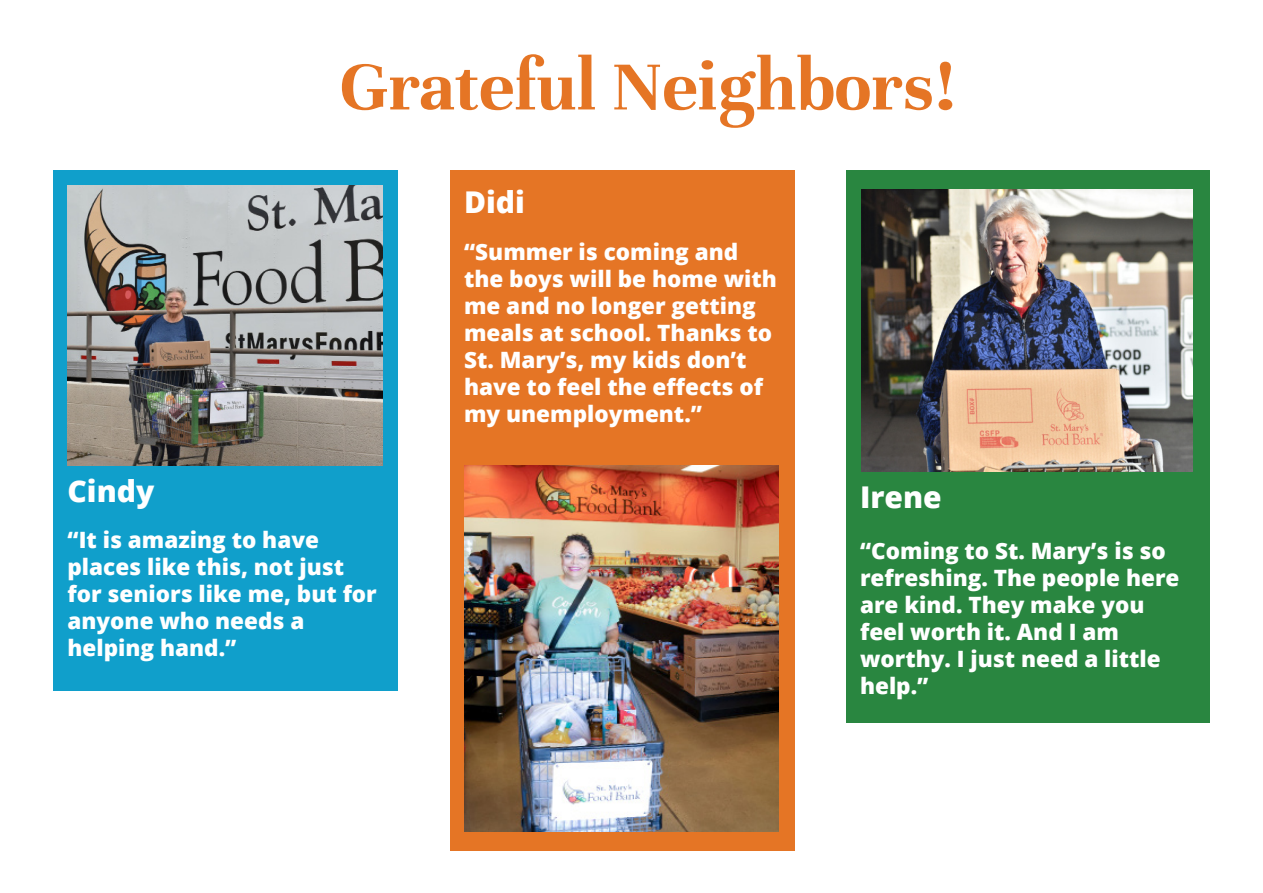
<style>
.page{position:relative;width:1263px;height:893px;background:#fff}
.page>*{position:absolute;margin:0;border:0;box-sizing:border-box;transform-origin:0 0}
._30pt_Bold_Left{font:700 75px "Unna";color:#e57525}
._17pt_Bold_Left{font:800 30px "Open Sans";color:#fff}
._9pt_Light_Left{font:800 22.5px/27px "Open Sans";color:#fff}
</style>
<div class="page">
<div style="left:847px;top:170px;width:363px;height:553px;background:#298640"></div>
<div style="left:450px;top:170px;width:345px;height:680px;background:#e57525"></div>
<div style="left:53px;top:170px;width:345px;height:521px;background:#109fcb"></div>
<img style="left:464px;top:466px;width:315px;height:366px">
<img style="left:862px;top:190px;width:330px;height:281px">
<img style="left:68px;top:185px;width:314px;height:281px">
<p class="_30pt_Bold_Left" style="left:340px;top:43px;width:617px">Grateful Neighbors!</p>
<p class="_17pt_Bold_Left" style="left:68px;top:468px;width:88px">Cindy</p>
<p class="_9pt_Light_Left" style="left:68px;top:525px;width:253px">“It is amazing to have</p>
<p class="_9pt_Light_Left" style="left:68px;top:552px;width:311px">places like this, not just for seniors like me, but for anyone who needs a</p>
<p class="_9pt_Light_Left" style="left:68px;top:633px;width:170px">helping hand.”</p>
<p class="_17pt_Bold_Left" style="left:464px;top:179px;width:62px">Didi</p>
<p class="_9pt_Light_Left" style="left:464px;top:237px;width:314px">“Summer is coming and the boys will be home with me and no longer getting meals at school. Thanks to</p>
<p class="_9pt_Light_Left" style="left:464px;top:345px;width:300px">St. Mary’s, my kids don’t have to feel the effects of my unemployment.”</p>
<p class="_17pt_Bold_Left" style="left:860px;top:474px;width:83px">Irene</p>
<p class="_9pt_Light_Left" style="left:860px;top:536px;width:321px">“Coming to St. Mary’s is so refreshing. The people here are kind. They make you feel worth it. And I am</p>
<p class="_9pt_Light_Left" style="left:860px;top:644px;width:302px">worthy. I just need a little help.”</p>
</div>
